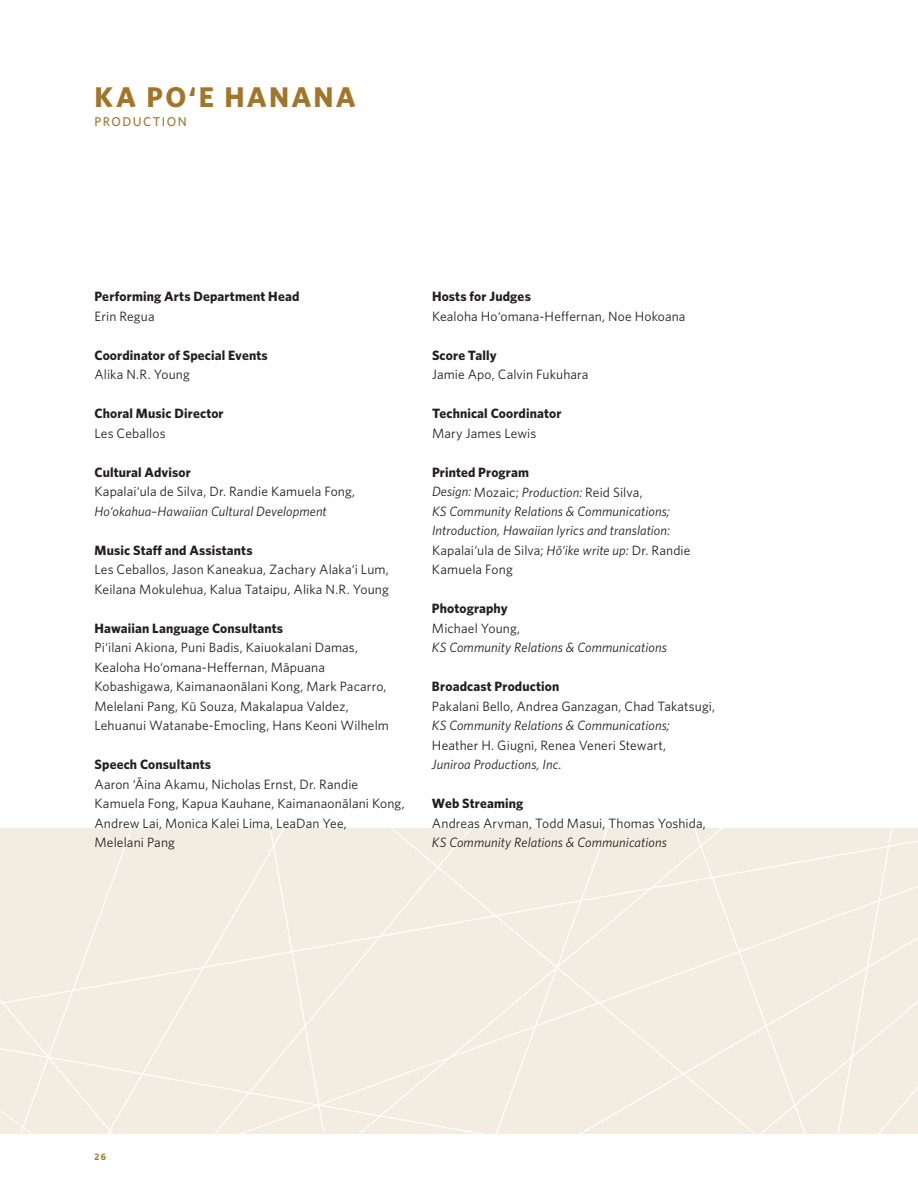
<style>
.page{position:relative;width:918px;height:1188px;background:#fff}
.page>*{position:absolute;margin:0;border:0;box-sizing:border-box;transform-origin:0 0}
.t1{font:700 28.5px "Whitney";letter-spacing:.08em;color:#a2752a}
.t2{font:13.5px/19.5px "Whitney";letter-spacing:.01em;color:#231f20}
.t3{font:italic 13.5px/19.5px "Whitney";letter-spacing:.005em;color:#231f20}
.t4{font:700 13.5px "Whitney";letter-spacing:.01em;color:#231f20}
.t5{font:500 12.75px "Whitney";letter-spacing:.115em;color:#a2752a}
.t6{font:9px "Brothers";color:#a2752a}
.s1{font-weight:700;font-style:normal}
.s2{font-style:normal}
</style>
<div class="page">
<div style="left:712px;top:828px;width:206px;height:306px;background:#f3ece0"></div>
<div style="left:0;top:828px;width:712px;height:13px;background:#f3ece0"></div>
<div style="left:0;top:841px;width:879px;height:293px;background:#f3ece0"></div>
<h1 class="t1" style="left:94px;top:77px;width:263px">KA PO‘E HANANA</h1>
<p class="t5" style="left:94px;top:113px;width:94px">PRODUCTION</p>
<p class="t4" style="left:94px;top:288px;width:206px">Performing Arts Department Head</p>
<p class="t2" style="left:94px;top:306px;width:62px">Erin Regua</p>
<p class="t4" style="left:94px;top:346px;width:175px">Coordinator of Special Events</p>
<p class="t2" style="left:94px;top:365px;width:97px">Alika N.R. Young</p>
<p class="t4" style="left:94px;top:405px;width:131px">Choral Music Director</p>
<p class="t2" style="left:94px;top:423px;width:73px">Les Ceballos</p>
<p class="t4" style="left:94px;top:463px;width:98px">Cultural Advisor</p>
<p class="t2" style="left:94px;top:482px;width:262px">Kapalai‘ula de Silva, Dr. Randie Kamuela Fong,</p>
<p class="t3" style="left:94px;top:501px;width:234px">Ho‘okahua–Hawaiian Cultural Development</p>
<p class="t4" style="left:94px;top:541px;width:160px">Music Staff and Assistants</p>
<p class="t2" style="left:94px;top:560px;width:296px">Les Ceballos, Jason Kaneakua, Zachary Alaka‘i Lum,<br>Keilana Mokulehua, Kalua Tataipu, Alika N.R. Young</p>
<p class="t4" style="left:94px;top:619px;width:190px">Hawaiian Language Consultants</p>
<p class="t2" style="left:94px;top:638px;width:296px">Pi‘ilani Akiona, Puni Badis, Kaiuokalani Damas, Kealoha Ho‘omana-Heffernan, Māpuana Kobashigawa, Kaimanaonālani Kong, Mark Pacarro, Melelani Pang, Kū Souza, Makalapua Valdez, Lehuanui Watanabe-Emocling, Hans Keoni Wilhelm</p>
<p class="t4" style="left:94px;top:756px;width:118px">Speech Consultants</p>
<p class="t2" style="left:94px;top:774px;width:312px">Aaron ‘Āina Akamu, Nicholas Ernst, Dr. Randie Kamuela Fong, Kapua Kauhane, Kaimanaonālani Kong, Andrew Lai, Monica Kalei Lima, LeaDan Yee,<br>Melelani Pang</p>
<p class="t4" style="left:432px;top:288px;width:100px">Hosts for Judges</p>
<p class="t2" style="left:432px;top:306px;width:255px">Kealoha Ho‘omana-Heffernan, Noe Hokoana</p>
<p class="t4" style="left:432px;top:346px;width:66px">Score Tally</p>
<p class="t2" style="left:432px;top:365px;width:158px">Jamie Apo, Calvin Fukuhara</p>
<p class="t4" style="left:432px;top:405px;width:131px">Technical Coordinator</p>
<p class="t2" style="left:432px;top:423px;width:106px">Mary James Lewis</p>
<p class="t3" style="left:432px;top:462px;width:260px"><span class="s1">Printed Program<br></span>Design: <span class="s2">Mozaic;</span> Production: <span class="s2">Reid Silva,<br></span>KS Community Relations &amp; Communications; Introduction, Hawaiian lyrics and translation:<br><span class="s2">Kapalai‘ula de Silva;</span> Hō‘ike write up: <span class="s2">Dr. Randie Kamuela Fong</span></p>
<p class="t4" style="left:432px;top:600px;width:77px">Photography</p>
<p class="t2" style="left:432px;top:618px;width:90px">Michael Young,</p>
<p class="t3" style="left:432px;top:638px;width:236px">KS Community Relations &amp; Communications</p>
<p class="t4" style="left:432px;top:678px;width:129px">Broadcast Production</p>
<p class="t2" style="left:432px;top:696px;width:285px">Pakalani Bello, Andrea Ganzagan, Chad Takatsugi,</p>
<p class="t3" style="left:432px;top:716px;width:239px">KS Community Relations &amp; Communications;</p>
<p class="t2" style="left:432px;top:735px;width:236px">Heather H. Giugni, Renea Veneri Stewart,</p>
<p class="t3" style="left:432px;top:755px;width:131px">Juniroa Productions, Inc.</p>
<p class="t4" style="left:432px;top:795px;width:93px">Web Streaming</p>
<p class="t2" style="left:432px;top:813px;width:275px">Andreas Arvman, Todd Masui, Thomas Yoshida,</p>
<p class="t3" style="left:432px;top:833px;width:236px">KS Community Relations &amp; Communications</p>
<p class="t6" style="left:94px;top:1151px;width:14px">26</p>
</div>
